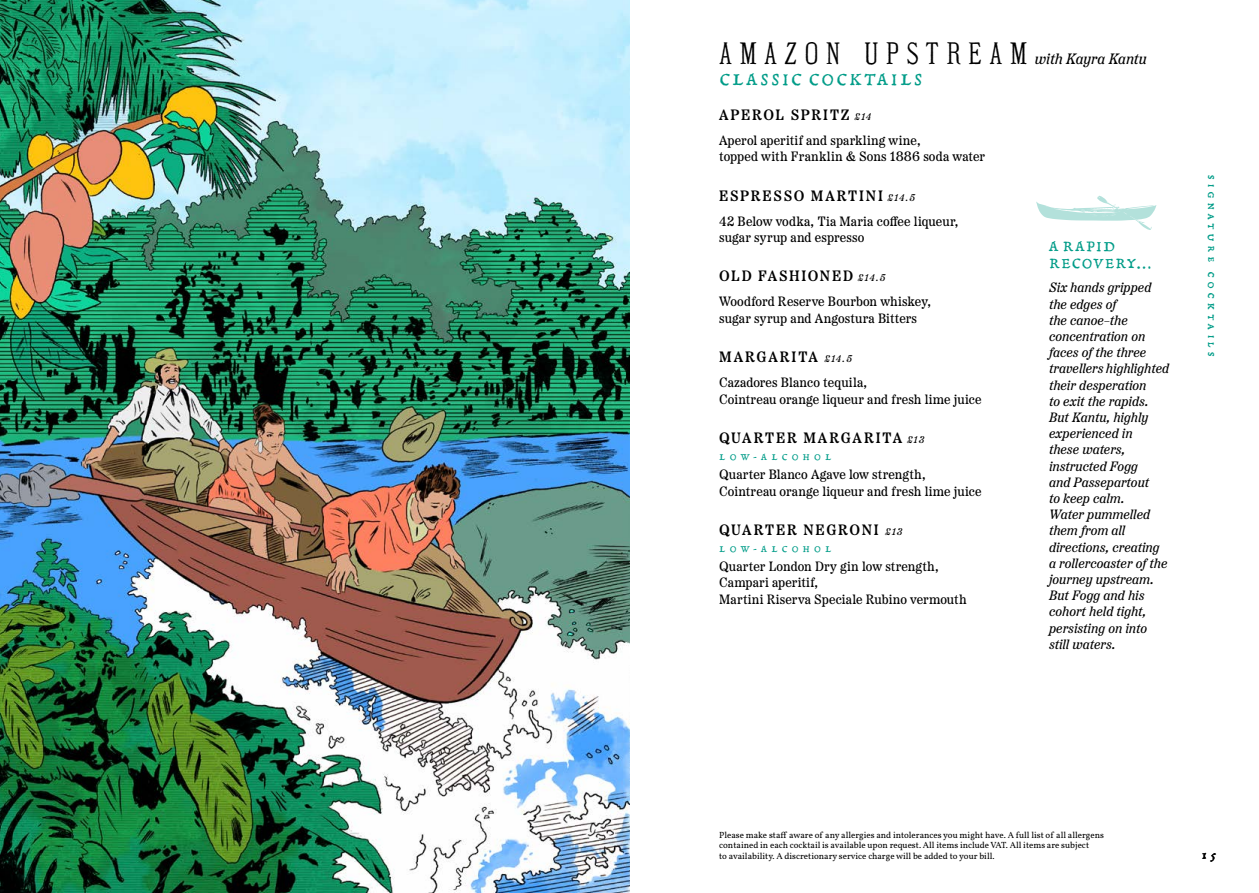
<style>
.page{position:relative;width:1259px;height:893px;background:#fff}
.page>*{position:absolute;margin:0;border:0;box-sizing:border-box;transform-origin:0 0}
.t1{font:36px "Rudyard WF";letter-spacing:.2em;color:#000}
.t2{font:19.5px "Gryphius MVB SC";letter-spacing:.11em;color:#009c88}
.t3{font:16.5px/16.5px "Gryphius MVB SC";letter-spacing:.07em;color:#009c88}
.t4{font:600 15px "Etna";letter-spacing:.11em;color:#000}
.t5{font:15px "Gryphius MVB SC";letter-spacing:.2em;color:#009c88}
.t6{font:italic 15px "Etna";letter-spacing:-.015em;color:#000}
.t7{font:15px "Gryphius MVB SC";color:#000}
.t8{font:13.5px/16.5px "Etna";letter-spacing:.01em;color:#000}
.t9{font:italic 13.5px/16.2px "Etna";letter-spacing:-.005em;color:#000}
.t10{font:10.5px "Gryphius MVB SC";letter-spacing:.395em;color:#009c88}
.t11{font:9px/10.5px "Vollkorn";color:#000}
.s1{font-weight:400;font-style:italic;font-size:9.75px}
</style>
<div class="page">
<img style="left:0;top:0;width:629px;height:893px">
<svg style="left:1036px;top:196px;width:120px;height:34px"></svg>
<h1 class="t1" style="left:719px;top:37px;width:310px">AMAZON UPSTREAM</h1>
<p class="t6" style="left:1035px;top:48px;width:113px">with Kayra Kantu</p>
<h2 class="t2" style="left:719px;top:69px;width:205px">CLASSIC COCKTAILS</h2>
<p class="t4" style="left:719px;top:103px;width:154px">APEROL SPRITZ <span class="s1">£14</span></p>
<p class="t8" style="left:719px;top:131px;width:267px">Aperol aperitif and sparkling wine,<br>topped with Franklin &amp; Sons 1886 soda water</p>
<p class="t4" style="left:719px;top:184px;width:197px">ESPRESSO MARTINI <span class="s1">£14.5</span></p>
<p class="t8" style="left:719px;top:212px;width:241px">42 Below vodka, Tia Maria coffee liqueur, sugar syrup and espresso</p>
<p class="t4" style="left:719px;top:264px;width:168px">OLD FASHIONED <span class="s1">£14.5</span></p>
<p class="t8" style="left:719px;top:292px;width:213px">Woodford Reserve Bourbon whiskey, sugar syrup and Angostura Bitters</p>
<p class="t4" style="left:719px;top:345px;width:134px">MARGARITA <span class="s1">£14.5</span></p>
<p class="t8" style="left:719px;top:373px;width:264px">Cazadores Blanco tequila,<br>Cointreau orange liqueur and fresh lime juice</p>
<p class="t4" style="left:719px;top:426px;width:207px">QUARTER MARGARITA <span class="s1">£13</span></p>
<p class="t10" style="left:719px;top:452px;width:114px">LOW-ALCOHOL</p>
<p class="t8" style="left:719px;top:465px;width:264px">Quarter Blanco Agave low strength,<br>Cointreau orange liqueur and fresh lime juice</p>
<p class="t4" style="left:719px;top:518px;width:185px">QUARTER NEGRONI <span class="s1">£13</span></p>
<p class="t10" style="left:719px;top:543px;width:114px">LOW-ALCOHOL</p>
<p class="t8" style="left:719px;top:557px;width:249px">Quarter London Dry gin low strength,<br>Campari aperitif,<br>Martini Riserva Speciale Rubino vermouth</p>
<p class="t3" style="left:1049px;top:238px;width:105px">A RAPID<br>RECOVERY…</p>
<p class="t9" style="left:1049px;top:280px;width:122px">Six hands gripped the edges of<br>the canoe–the concentration on faces of the three travellers highlighted their desperation<br>to exit the rapids.<br>But Kantu, highly experienced in<br>these waters, instructed Fogg<br>and Passepartout<br>to keep calm.<br>Water pummelled them from all directions, creating a rollercoaster of the journey upstream.<br>But Fogg and his cohort held tight, persisting on into still waters.</p>
<p class="t5" style="left:1220px;top:174px;width:185px;rotate:90deg">signature cocktails</p>
<p class="t11" style="left:719px;top:830px;width:386px">Please make staff aware of any allergies and intolerances you might have. A full list of all allergens contained in each cocktail is available upon request. All items include VAT. All items are subject<br>to availability. A discretionary service charge will be added to your bill.</p>
<p class="t7" style="left:1201px;top:846px;width:17px">15</p>
</div>
